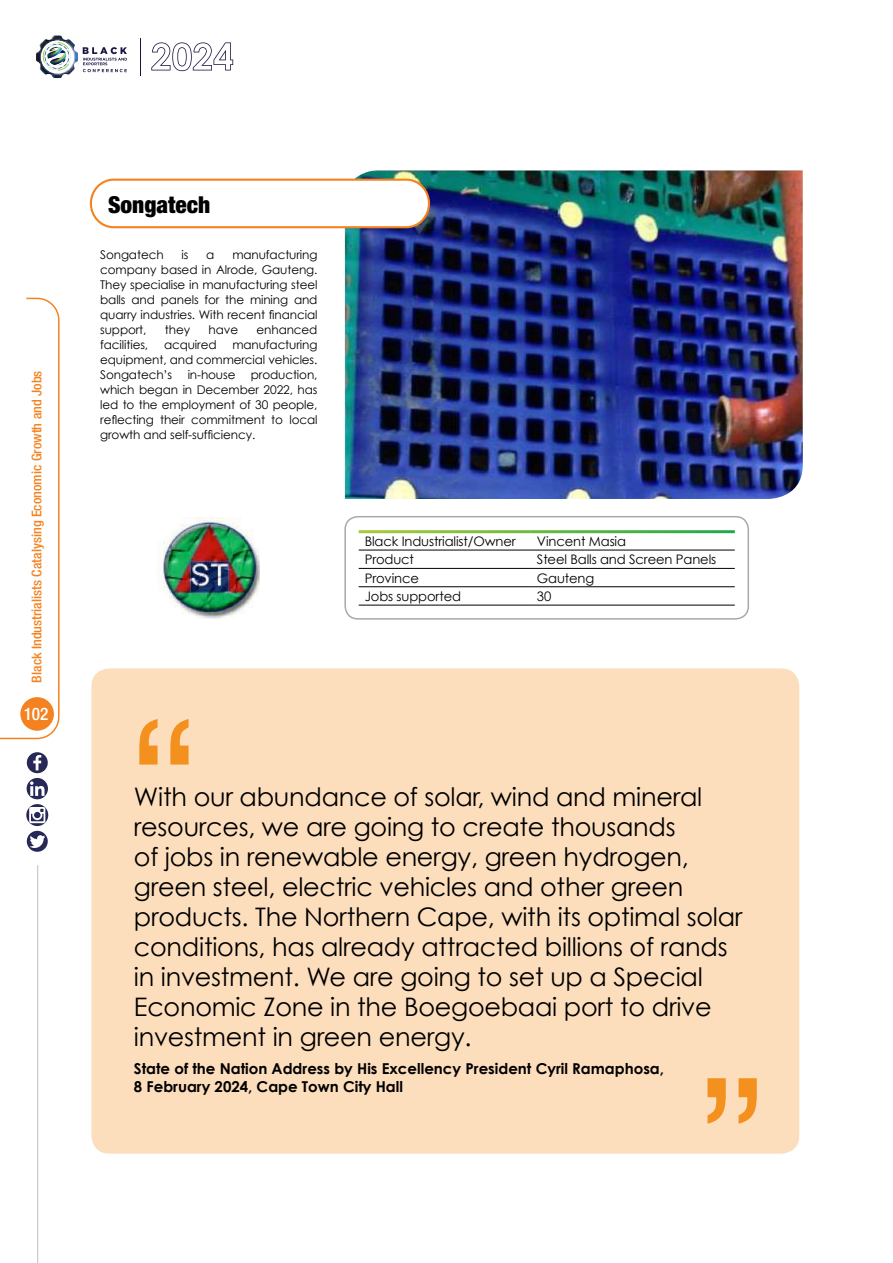
<style>
.page{position:relative;width:893px;height:1263px;background:#fff}
.page>*{position:absolute;margin:0;border:0;box-sizing:border-box;transform-origin:0 0}
.t1{font:25.5px/30px "Century Gothic";letter-spacing:-.01em;color:#000}
.t2{font:900 condensed 23.4px "Helvetica Neue";color:#000}
.t3{font:500 condensed 17.25px "Helvetica Neue LT Std";color:#fff}
.t4{font:700 15px/18px "Century Gothic";color:#000}
.t5{font:500 condensed 13.5px "Helvetica Neue LT Std";color:#f58220;scale:1.04 1}
.t6{font:13.2px "Century Gothic";letter-spacing:-.01em;color:#000}
.t7{font:12px/15px "Century Gothic";letter-spacing:-.01em;color:#000;text-align:justify}
</style>
<div class="page">
<img style="left:345px;top:170px;width:458px;height:329px">
<div style="left:91px;top:180px;width:338px;height:47px;background:#fff;border-radius:23px"></div>
<div style="left:90px;top:179px;width:340px;height:49px;border:2px solid #f58220;border-radius:23px"></div>
<hr style="left:359px;top:550px;width:172px;height:1px;background:#000">
<hr style="left:531px;top:550px;width:204px;height:1px;background:#000">
<hr style="left:359px;top:568px;width:172px;height:1px;background:#000">
<hr style="left:531px;top:568px;width:204px;height:1px;background:#000">
<hr style="left:359px;top:586px;width:172px;height:1px;background:#000">
<hr style="left:531px;top:586px;width:204px;height:1px;background:#000">
<hr style="left:359px;top:605px;width:172px;height:1px;background:#000">
<hr style="left:531px;top:605px;width:204px;height:1px;background:#000">
<div style="left:344px;top:516px;width:405px;height:104px;border:2px solid #a7a9ac;border-radius:13px"></div>
<img style="left:157px;top:517px;width:103px;height:101px">
<div style="left:91px;top:668px;width:708px;height:486px;background:#fcddbc;border-radius:18px"></div>
<svg style="left:708px;top:1078px;width:49px;height:46px"></svg>
<svg style="left:139px;top:719px;width:50px;height:45px"></svg>
<hr style="left:37px;top:865px;width:1px;height:398px;background:#bcbec0">
<svg style="left:0;top:297px;width:60px;height:443px"></svg>
<div style="left:20px;top:697px;width:34px;height:34px;background:#f58220;border-radius:50%"></div>
<svg style="left:26px;top:752px;width:22px;height:100px"></svg>
<svg style="left:36px;top:35px;width:198px;height:44px"></svg>
<hr style="left:140px;top:38px;width:1px;height:38px;background:#191442">
<p class="t5" style="left:29px;top:682px;width:301px;rotate:-90deg">Black Industrialists Catalysing Economic Growth and Jobs</p>
<h3 class="t3" style="left:24px;top:704px;width:26px">102</h3>
<h2 class="t2" style="left:108px;top:190px;width:104px">Songatech</h2>
<p class="t7" style="left:100px;top:247px;width:65px">Songatech</p>
<p class="t7" style="left:182px;top:247px;width:8px">is</p>
<p class="t7" style="left:206px;top:247px;width:10px">a</p>
<p class="t7" style="left:100px;top:247px;width:219px;text-indent:132px">manufacturing company based in Alrode, Gauteng.<br>They specialise in manufacturing steel balls and panels for the mining and quarry industries. With recent financial support,</p>
<p class="t7" style="left:165px;top:322px;width:27px">they</p>
<p class="t7" style="left:209px;top:322px;width:31px">have</p>
<p class="t7" style="left:257px;top:322px;width:62px">enhanced</p>
<p class="t7" style="left:100px;top:337px;width:219px;text-indent:132px">manufacturing equipment, and commercial vehicles.<br>Songatech’s</p>
<p class="t7" style="left:100px;top:337px;width:49px">facilities,</p>
<p class="t7" style="left:164px;top:337px;width:54px">acquired</p>
<p class="t7" style="left:100px;top:367px;width:219px;text-indent:151px">production, which began in December 2022, has led to the employment of 30 people, reflecting their commitment to local growth and self-sufficiency.</p>
<p class="t7" style="left:188px;top:367px;width:49px">in-house</p>
<p class="t6" style="left:365px;top:533px;width:153px">Black Industrialist/Owner</p>
<p class="t6" style="left:537px;top:533px;width:91px">Vincent Masia</p>
<p class="t6" style="left:365px;top:551px;width:51px">Product</p>
<p class="t6" style="left:537px;top:551px;width:181px">Steel Balls and Screen Panels</p>
<p class="t6" style="left:365px;top:570px;width:56px">Province</p>
<p class="t6" style="left:537px;top:570px;width:59px">Gauteng</p>
<p class="t6" style="left:365px;top:588px;width:98px">Jobs supported</p>
<p class="t6" style="left:537px;top:588px;width:16px">30</p>
<p class="t1" style="left:134px;top:781px;width:610px">With our abundance of solar, wind and mineral resources, we are going to create thousands<br>of jobs in renewable energy, green hydrogen, green steel, electric vehicles and other green products. The Northern Cape, with its optimal solar conditions, has already attracted billions of rands in investment. We are going to set up a Special Economic Zone in the Boegoebaai port to drive investment in green energy.</p>
<p class="t4" style="left:134px;top:1059px;width:532px">State of the Nation Address by His Excellency President Cyril Ramaphosa,<br>8 February 2024, Cape Town City Hall</p>
</div>
